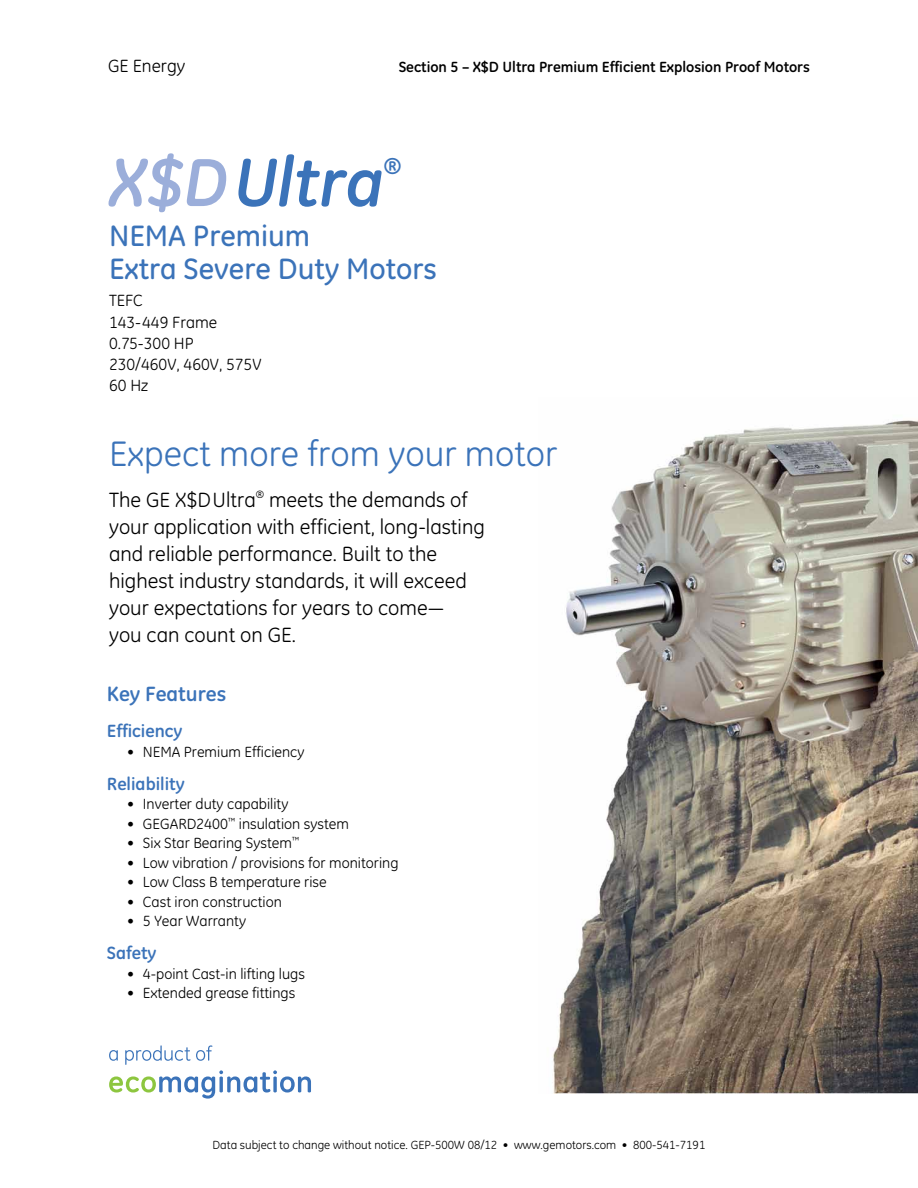
<style>
.page{position:relative;width:918px;height:1188px;background:#fff}
.page>*{position:absolute;margin:0;border:0;box-sizing:border-box;transform-origin:0 0}
.t1{font:italic 700 69px "GE Inspira";color:#3b73b9}
.t2{font:36px "GE Inspira";color:#3b73b9}
.t3{font:500 30px/33px "GE Inspira";color:#3b73b9}
.t4{font:italic 700 23.4px "GE Inspira";color:#3b73b9}
.t5{font:21px/27px "GE Inspira";color:#000}
.t6{font:700 21px "GE Inspira";color:#3b73b9}
.t7{font:700 18px "GE Inspira";color:#3b73b9}
.t8{font:18px "GE Inspira";color:#000}
.t9{font:16.5px/21.3px "GE Inspira";color:#000}
.t10{font:15px "GE Inspira";color:#000}
.t11{font:700 15px "GE Inspira";color:#000}
.t12{font:12px "GE Inspira";color:#000}
.s1{color:#9baeda}
</style>
<div class="page">
<svg style="left:109px;top:1045px;width:202px;height:54px"></svg>
<img style="left:552px;top:420px;width:366px;height:673px">
<p class="t8" style="left:108px;top:55px;width:79px">GE Energy</p>
<p class="t11" style="left:399px;top:57px;width:413px">Section 5 – X$D Ultra Premium Efficient Explosion Proof Motors</p>
<h1 class="t1" style="left:109px;top:138px;width:277px"><span class="s1">X$D</span>Ultra</h1>
<h3 class="t4" style="left:383px;top:151px;width:20px">®</h3>
<h3 class="t3" style="left:109px;top:219px;width:330px">NEMA Premium<br>Extra Severe Duty Motors</h3>
<p class="t9" style="left:109px;top:290px;width:154px">TEFC<br>143-449 Frame<br>0.75-300 HP<br>230/460V, 460V, 575V<br>60 Hz</p>
<h2 class="t2" style="left:109px;top:433px;width:450px">Expect more from your motor</h2>
<h3 class="t5" style="left:109px;top:486px;width:377px">The GE X$DUltra<sup>®</sup> meets the demands of your application with efficient, long-lasting and reliable performance. Built to the highest industry standards, it will exceed your expectations for years to come—<br>you can count on GE.</h3>
<h3 class="t6" style="left:107px;top:681px;width:121px">Key Features</h3>
<p class="t7" style="left:107px;top:720px;width:77px">Efficiency</p>
<p class="t10" style="left:127px;top:743px;width:179px">• NEMA Premium Efficiency</p>
<p class="t7" style="left:107px;top:772px;width:79px">Reliability</p>
<p class="t10" style="left:127px;top:796px;width:163px">• Inverter duty capability</p>
<p class="t10" style="left:127px;top:815px;width:223px">• GEGARD2400<sup>™</sup> insulation system</p>
<p class="t10" style="left:127px;top:835px;width:174px">• Six Star Bearing System<sup>™</sup></p>
<p class="t10" style="left:127px;top:854px;width:273px">• Low vibration / provisions for monitoring</p>
<p class="t10" style="left:127px;top:874px;width:201px">• Low Class B temperature rise</p>
<p class="t10" style="left:127px;top:893px;width:156px">• Cast iron construction</p>
<p class="t10" style="left:127px;top:913px;width:120px">• 5 Year Warranty</p>
<p class="t7" style="left:107px;top:942px;width:51px">Safety</p>
<p class="t10" style="left:127px;top:965px;width:179px">• 4-point Cast-in lifting lugs</p>
<p class="t10" style="left:127px;top:985px;width:170px">• Extended grease fittings</p>
<p class="t12" style="left:213px;top:1138px;width:494px">Data subject to change without notice. GEP-500W 08/12 • www.gemotors.com • 800-541-7191</p>
</div>
